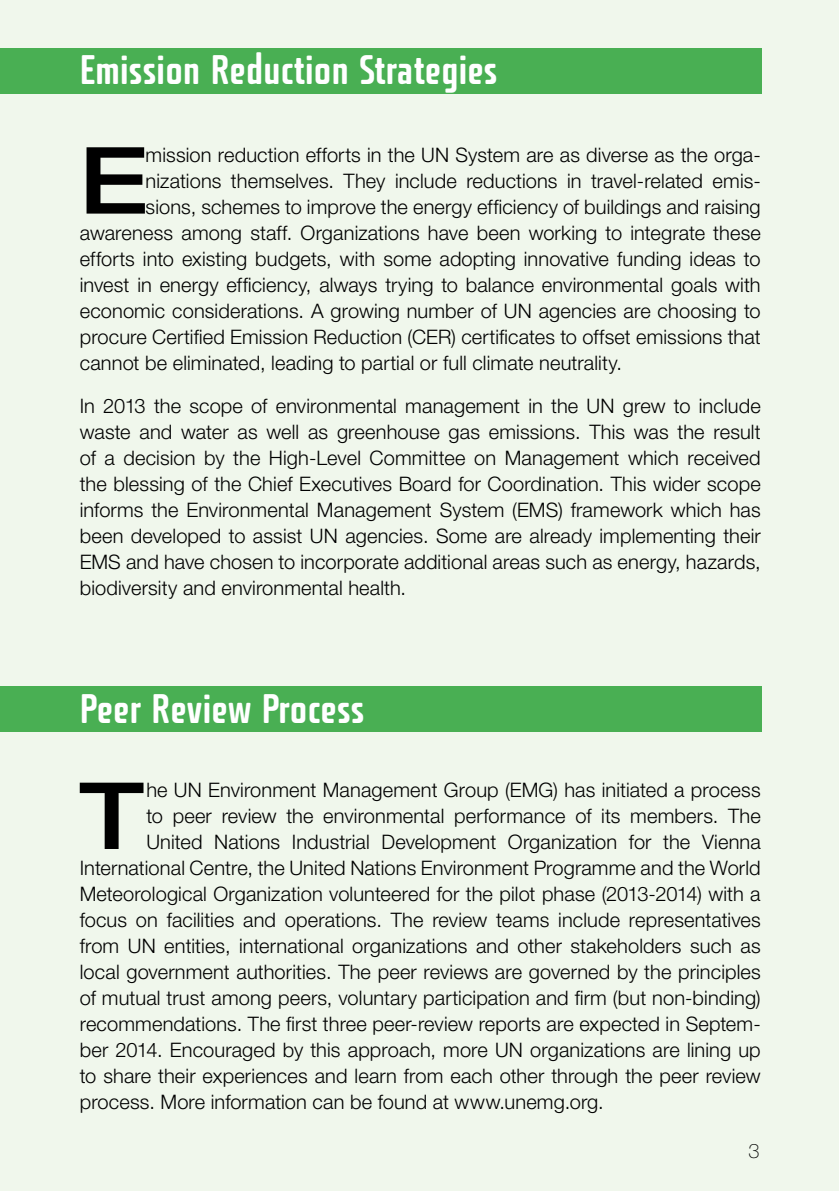
<style>
.page{position:relative;width:840px;height:1191px;background:#fff}
.page>*{position:absolute;margin:0;border:0;box-sizing:border-box;transform-origin:0 0}
.t1{font:500 expanded 92.8px "Helvetica Neue LT Pro";color:#000}
.t2{font:40px "Fishmonger ECS";letter-spacing:-.01em;color:#fff}
.t3{font:300 20px/26px "Helvetica Neue LT Pro";letter-spacing:.005em;color:#000;text-align:justify}
.t4{font:100 20px "Helvetica Neue LT Pro";color:#000}
</style>
<div class="page">
<div style="left:0;top:1px;width:838px;height:1190px;background:#f0f7ec"></div>
<div style="left:0;top:48px;width:761px;height:46px;background:#49af53"></div>
<div style="left:0;top:686px;width:761px;height:46px;background:#49af53"></div>
<h2 class="t2" style="left:80px;top:43px;width:419px">Emission Reduction Strategies</h2>
<h1 class="t1" style="left:80px;top:123px;width:70px">E</h1>
<p class="t3" style="left:145px;top:141px;width:616px">mission reduction efforts in the UN System are as diverse as the orga-</p>
<p class="t3" style="left:145px;top:167px;width:616px">nizations themselves. They include reductions in travel-related emis-</p>
<p class="t3" style="left:145px;top:193px;width:616px">sions, schemes to improve the energy efficiency of buildings and raising</p>
<p class="t3" style="left:80px;top:219px;width:682px">awareness among staff. Organizations have been working to integrate these</p>
<p class="t3" style="left:80px;top:245px;width:681px">efforts into existing budgets, with some adopting innovative funding ideas to</p>
<p class="t3" style="left:80px;top:271px;width:682px">invest in energy efficiency, always trying to balance environmental goals with</p>
<p class="t3" style="left:80px;top:297px;width:682px">economic considerations. A growing number of UN agencies are choosing to</p>
<p class="t3" style="left:80px;top:323px;width:682px">procure Certified Emission Reduction (CER) certificates to offset emissions that</p>
<p class="t3" style="left:80px;top:349px;width:543px">cannot be eliminated, leading to partial or full climate neutrality.</p>
<p class="t3" style="left:80px;top:392px;width:682px">In 2013 the scope of environmental management in the UN grew to include waste and water as well as greenhouse gas emissions. This was the result of a decision by the High-Level Committee on Management which received the blessing of the Chief Executives Board for Coordination. This wider scope informs the Environmental Management System (EMS) framework which has been developed to assist UN agencies. Some are already implementing their EMS and have chosen to incorporate additional areas such as energy, hazards, biodiversity and environmental health.</p>
<h2 class="t2" style="left:80px;top:681px;width:286px">Peer Review Process</h2>
<h1 class="t1" style="left:80px;top:758px;width:65px">T</h1>
<p class="t3" style="left:146px;top:776px;width:615px">he UN Environment Management Group (EMG) has initiated a process</p>
<p class="t3" style="left:146px;top:802px;width:615px">to peer review the environmental performance of its members. The</p>
<p class="t3" style="left:146px;top:828px;width:615px">United Nations Industrial Development Organization for the Vienna</p>
<p class="t3" style="left:80px;top:854px;width:682px">International Centre, the United Nations Environment Programme and the World</p>
<p class="t3" style="left:80px;top:880px;width:682px">Meteorological Organization volunteered for the pilot phase (2013-2014) with a</p>
<p class="t3" style="left:80px;top:906px;width:682px">focus on facilities and operations. The review teams include representatives</p>
<p class="t3" style="left:80px;top:932px;width:682px">from UN entities, international organizations and other stakeholders such as</p>
<p class="t3" style="left:80px;top:958px;width:682px">local government authorities. The peer reviews are governed by the principles</p>
<p class="t3" style="left:80px;top:984px;width:682px">of mutual trust among peers, voluntary participation and firm (but non-binding)</p>
<p class="t3" style="left:80px;top:1010px;width:682px">recommendations. The first three peer-review reports are expected in Septem-</p>
<p class="t3" style="left:80px;top:1036px;width:682px">ber 2014. Encouraged by this approach, more UN organizations are lining up</p>
<p class="t3" style="left:80px;top:1062px;width:682px">to share their experiences and learn from each other through the peer review</p>
<p class="t3" style="left:80px;top:1088px;width:525px">process. More information can be found at www.unemg.org.</p>
<p class="t4" style="left:748px;top:1139px;width:13px">3</p>
</div>
